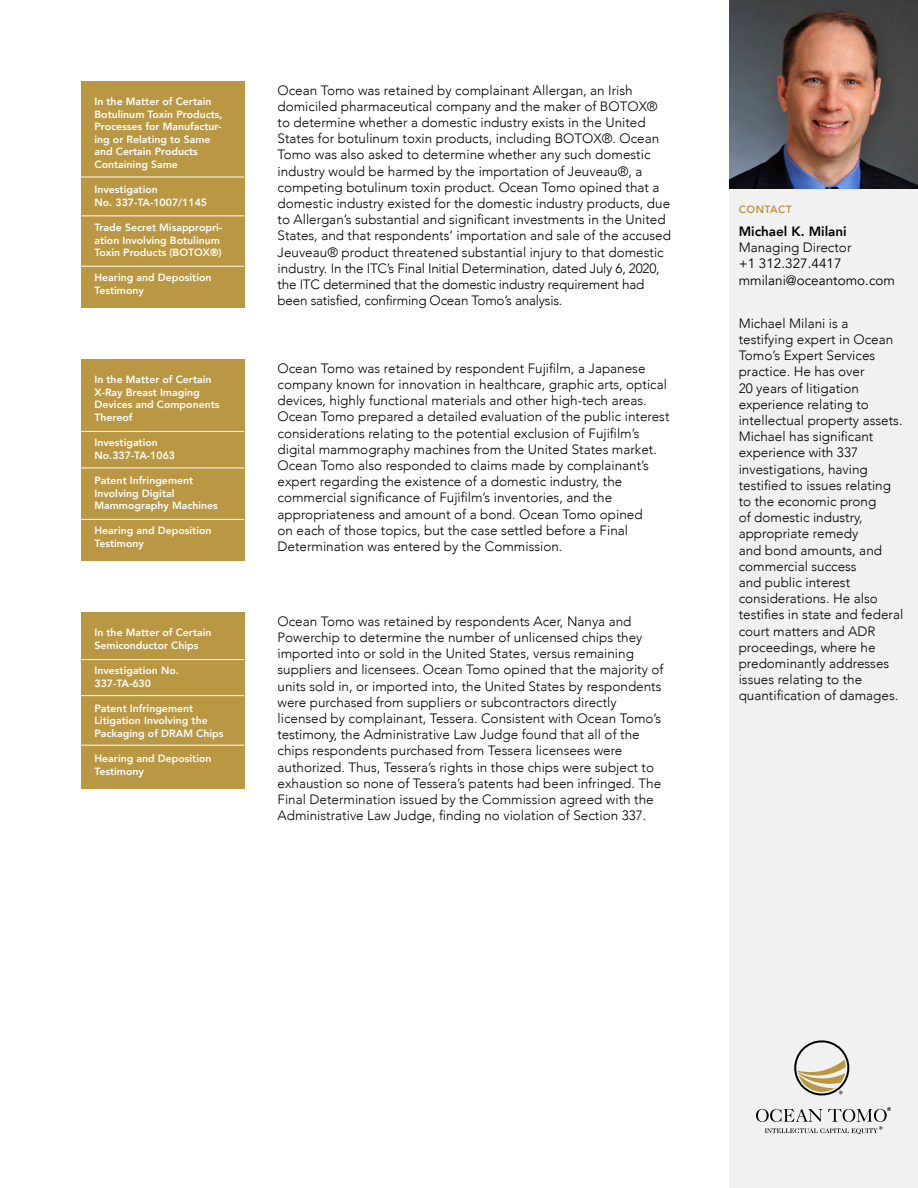
<style>
.page{position:relative;width:918px;height:1188px;background:#fff}
.page>*{position:absolute;margin:0;border:0;box-sizing:border-box;transform-origin:0 0}
.t1{font:300 13.5px/16.2px "Avenir";color:#000}
.t2{font:13.5px/16.2px "Avenir";color:#000}
.t3{font:800 13.5px "Avenir";color:#000}
.t4{font:800 10.5px/12.6px "Avenir";color:#fff}
.t5{font:800 10.5px "Avenir";letter-spacing:.05em;color:#b99743}
</style>
<div class="page">
<div style="left:729px;top:0;width:189px;height:1188px;background:#f1f1f2"></div>
<svg style="left:756px;top:1107px;width:135px;height:27px"></svg>
<svg style="left:794px;top:1040px;width:56px;height:56px"></svg>
<div style="left:81px;top:81px;width:163px;height:227px;background:#b99743"></div>
<div style="left:81px;top:359px;width:163px;height:202px;background:#b99743"></div>
<div style="left:81px;top:612px;width:163px;height:176px;background:#b99743"></div>
<img style="left:729px;top:0;width:189px;height:189px">
<hr style="left:81px;top:215px;width:163px;height:1px;background:#fff">
<hr style="left:81px;top:177px;width:163px;height:1px;background:#fff">
<hr style="left:81px;top:266px;width:163px;height:1px;background:#fff">
<hr style="left:81px;top:431px;width:163px;height:1px;background:#fff">
<hr style="left:81px;top:468px;width:163px;height:1px;background:#fff">
<hr style="left:81px;top:519px;width:163px;height:1px;background:#fff">
<hr style="left:81px;top:695px;width:163px;height:1px;background:#fff">
<hr style="left:81px;top:659px;width:163px;height:1px;background:#fff">
<hr style="left:81px;top:745px;width:163px;height:1px;background:#fff">
<p class="t4" style="left:94px;top:95px;width:130px">In the Matter of Certain<br>Botulinum Toxin Products,<br>Processes for Manufactur&shy;ing or Relating to Same and Certain Products<br>Containing Same</p>
<p class="t4" style="left:94px;top:183px;width:114px">Investigation<br>No. 337-TA-1007/1145</p>
<p class="t4" style="left:94px;top:221px;width:129px">Trade Secret Misappropri&shy;ation Involving Botulinum<br>Toxin Products (BOTOX®)</p>
<p class="t4" style="left:94px;top:271px;width:119px">Hearing and Deposition<br>Testimony</p>
<p class="t4" style="left:94px;top:373px;width:127px">In the Matter of Certain<br>X-Ray Breast Imaging<br>Devices and Components<br>Thereof</p>
<p class="t4" style="left:94px;top:436px;width:82px">Investigation<br>No.337-TA-1063</p>
<p class="t4" style="left:94px;top:474px;width:125px">Patent Infringement<br>Involving Digital<br>Mammography Machines</p>
<p class="t4" style="left:94px;top:524px;width:119px">Hearing and Deposition<br>Testimony</p>
<p class="t4" style="left:94px;top:626px;width:119px">In the Matter of Certain<br>Semiconductor Chips</p>
<p class="t4" style="left:94px;top:664px;width:86px">Investigation No.<br>337-TA-630</p>
<p class="t4" style="left:94px;top:702px;width:130px">Patent Infringement<br>Litigation Involving the<br>Packaging of DRAM Chips</p>
<p class="t4" style="left:94px;top:752px;width:119px">Hearing and Deposition<br>Testimony</p>
<p class="t1" style="left:278px;top:82px;width:395px">Ocean Tomo was retained by complainant Allergan, an Irish domiciled pharmaceutical company and the maker of BOTOX® to determine whether a domestic industry exists in the United States for botulinum toxin products, including BOTOX®. Ocean Tomo was also asked to determine whether any such domestic industry would be harmed by the importation of Jeuveau®, a competing botulinum toxin product. Ocean Tomo opined that a domestic industry existed for the domestic industry products, due to Allergan’s substantial and significant investments in the United States, and that respondents’ importation and sale of the accused Jeuveau® product threatened substantial injury to that domestic industry. In the ITC’s Final Initial Determination, dated July 6, 2020, the ITC determined that the domestic industry requirement had been satisfied, confirming Ocean Tomo’s analysis.</p>
<p class="t1" style="left:278px;top:360px;width:393px">Ocean Tomo was retained by respondent Fujifilm, a Japanese company known for innovation in healthcare, graphic arts, optical devices, highly functional materials and other high-tech areas.<br>Ocean Tomo prepared a detailed evaluation of the public interest considerations relating to the potential exclusion of Fujifilm’s digital mammography machines from the United States market.<br>Ocean Tomo also responded to claims made by complainant’s expert regarding the existence of a domestic industry, the commercial significance of Fujifilm’s inventories, and the appropriateness and amount of a bond. Ocean Tomo opined<br>on each of those topics, but the case settled before a Final Determination was entered by the Commission.</p>
<p class="t1" style="left:278px;top:613px;width:388px">Ocean Tomo was retained by respondents Acer, Nanya and Powerchip to determine the number of unlicensed chips they imported into or sold in the United States, versus remaining suppliers and licensees. Ocean Tomo opined that the majority of units sold in, or imported into, the United States by respondents were purchased from suppliers or subcontractors directly licensed by complainant, Tessera. Consistent with Ocean Tomo’s testimony, the Administrative Law Judge found that all of the chips respondents purchased from Tessera licensees were authorized. Thus, Tessera’s rights in those chips were subject to exhaustion so none of Tessera’s patents had been infringed. The Final Determination issued by the Commission agreed with the Administrative Law Judge, finding no violation of Section 337.</p>
<p class="t5" style="left:739px;top:201px;width:55px">CONTACT</p>
<p class="t3" style="left:739px;top:221px;width:110px">Michael K. Milani</p>
<p class="t1" style="left:739px;top:239px;width:114px">Managing Director</p>
<p class="t2" style="left:739px;top:256px;width:158px">+1 312.327.4417 mmilani@oceantomo.com</p>
<p class="t1" style="left:739px;top:315px;width:166px">Michael Milani is a testifying expert in Ocean<br>Tomo’s Expert Services practice. He has over<br>20 years of litigation experience relating to intellectual property assets.<br>Michael has significant experience with 337 investigations, having testified to issues relating to the economic prong<br>of domestic industry, appropriate remedy<br>and bond amounts, and commercial success<br>and public interest considerations. He also testifies in state and federal court matters and ADR proceedings, where he predominantly addresses issues relating to the quantification of damages.</p>
</div>
